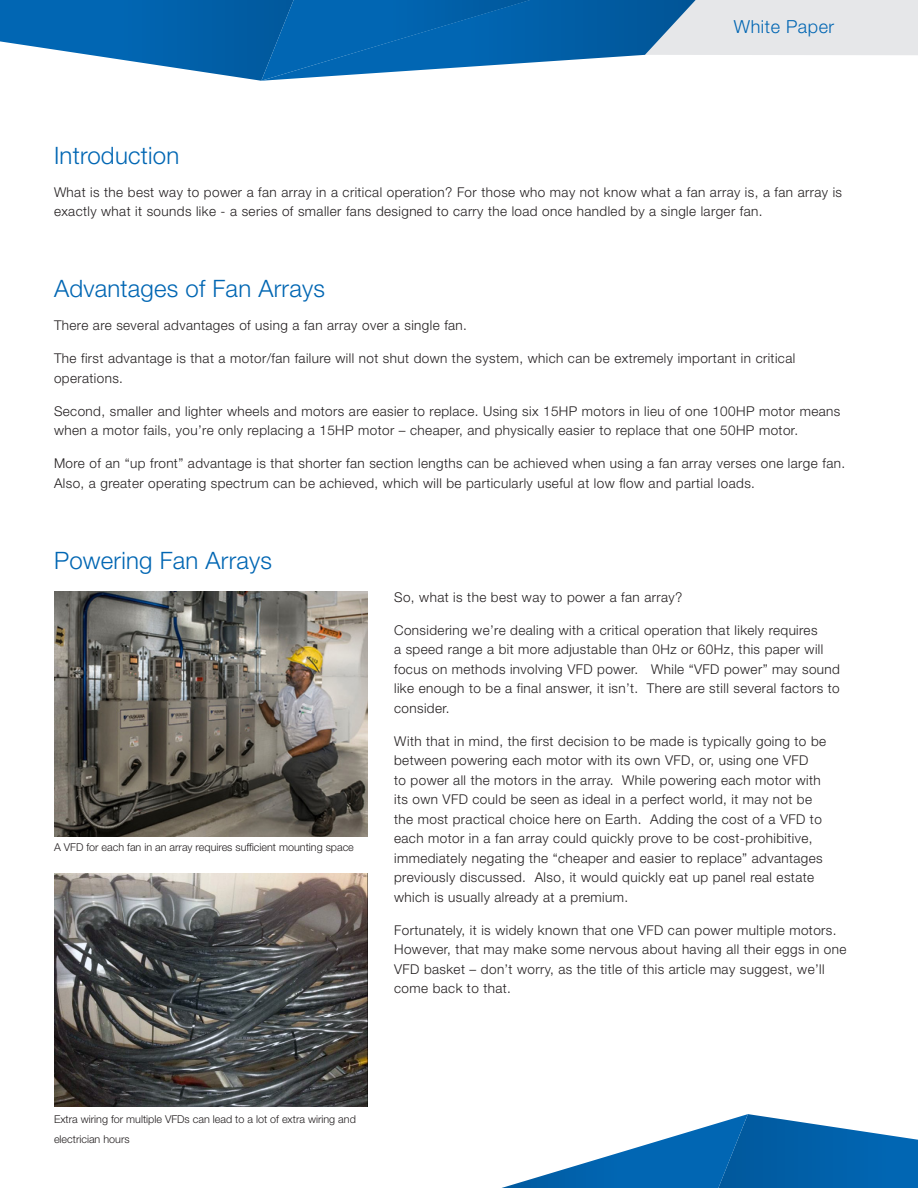
<style>
.page{position:relative;width:918px;height:1188px;background:#fff}
.page>*{position:absolute;margin:0;border:0;box-sizing:border-box;transform-origin:0 0}
.body_text_9_13{font:300 24px "Helvetica Neue LT Std";letter-spacing:.01em;color:#0166b3}
.t1{font:300 18px "Helvetica Neue LT Std";letter-spacing:.03em;color:#0166b3}
.body_text_9_13-2{font:300 13.5px/19.5px "Helvetica Neue LT Std";letter-spacing:.03em;color:#231f20}
.body_text_9_13-3{font:300 10.8px/20.2px "Helvetica Neue LT Std";color:#231f20}
</style>
<div class="page">
<svg style="left:0;top:0;width:918px;height:81px"></svg>
<img style="left:54px;top:591px;width:313px;height:246px">
<img style="left:54px;top:873px;width:313px;height:234px">
<svg style="left:502px;top:1114px;width:416px;height:74px"></svg>
<p class="t1" style="left:734px;top:16px;width:102px">White Paper</p>
<p class="body_text_9_13" style="left:54px;top:141px;width:127px">Introduction</p>
<p class="body_text_9_13-2" style="left:54px;top:182px;width:790px">What is the best way to power a fan array in a critical operation? For those who may not know what a fan array is, a fan array is exactly what it sounds like - a series of smaller fans designed to carry the load once handled by a single larger fan.</p>
<p class="body_text_9_13" style="left:54px;top:274px;width:272px">Advantages of Fan Arrays</p>
<p class="body_text_9_13-2" style="left:54px;top:315px;width:415px">There are several advantages of using a fan array over a single fan.</p>
<p class="body_text_9_13-2" style="left:54px;top:348px;width:743px">The first advantage is that a motor/fan failure will not shut down the system, which can be extremely important in critical operations.</p>
<p class="body_text_9_13-2" style="left:54px;top:401px;width:788px">Second, smaller and lighter wheels and motors are easier to replace. Using six 15HP motors in lieu of one 100HP motor means when a motor fails, you’re only replacing a 15HP motor – cheaper, and physically easier to replace that one 50HP motor.</p>
<p class="body_text_9_13-2" style="left:54px;top:453px;width:793px">More of an “up front” advantage is that shorter fan section lengths can be achieved when using a fan array verses one large fan.<br>Also, a greater operating spectrum can be achieved, which will be particularly useful at low flow and partial loads.</p>
<p class="body_text_9_13" style="left:54px;top:546px;width:220px">Powering Fan Arrays</p>
<p class="body_text_9_13-3" style="left:54px;top:837px;width:301px">A VFD for each fan in an array requires sufficient mounting space</p>
<p class="body_text_9_13-2" style="left:394px;top:587px;width:290px">So, what is the best way to power a fan array?</p>
<p class="body_text_9_13-2" style="left:394px;top:620px;width:447px">Considering we’re dealing with a critical operation that likely requires<br>a speed range a bit more adjustable than 0Hz or 60Hz, this paper will focus on methods involving VFD power. While “VFD power” may sound like enough to be a final answer, it isn’t. There are still several factors to consider.</p>
<p class="body_text_9_13-2" style="left:394px;top:731px;width:434px">With that in mind, the first decision to be made is typically going to be between powering each motor with its own VFD, or, using one VFD<br>to power all the motors in the array. While powering each motor with its own VFD could be seen as ideal in a perfect world, it may not be the most practical choice here on Earth. Adding the cost of a VFD to each motor in a fan array could quickly prove to be cost-prohibitive, immediately negating the “cheaper and easier to replace” advantages previously discussed. Also, it would quickly eat up panel real estate which is usually already at a premium.</p>
<p class="body_text_9_13-2" style="left:394px;top:920px;width:454px">Fortunately, it is widely known that one VFD can power multiple motors.<br>However, that may make some nervous about having all their eggs in one VFD basket – don’t worry, as the title of this article may suggest, we’ll come back to that.</p>
<p class="body_text_9_13-3" style="left:54px;top:1109px;width:303px">Extra wiring for multiple VFDs can lead to a lot of extra wiring and electrician hours</p>
</div>
